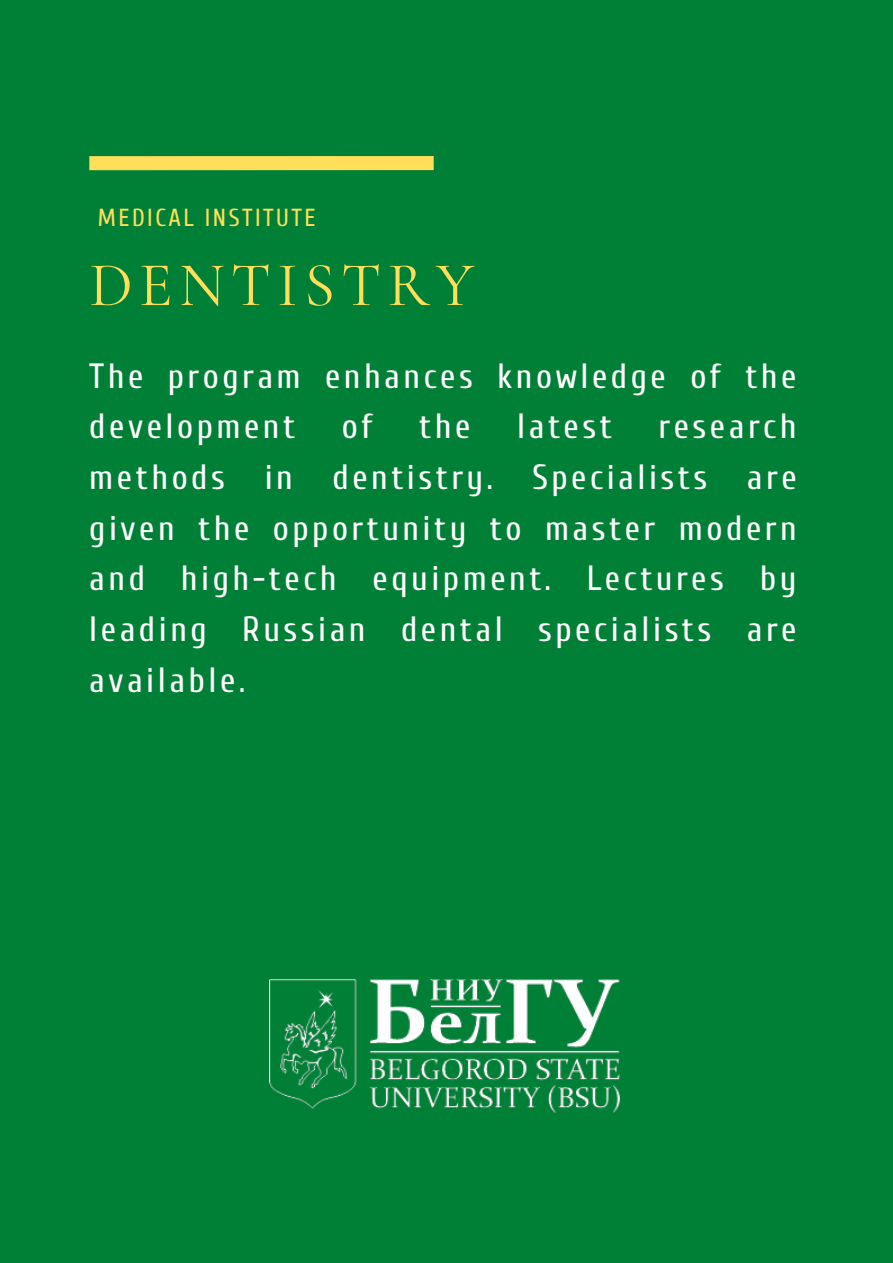
<style>
.page{position:relative;width:893px;height:1263px;background:#008037}
.page>*{position:absolute;margin:0;border:0;box-sizing:border-box;transform-origin:0 0}
.t1{font:62.78px "Cormorant SC";letter-spacing:.1em;color:#ffde59}
.t2{font:34.95px/50.6px "Cuprum";letter-spacing:.1em;color:#fff}
.t3{font:24.53px "Cuprum";letter-spacing:.1em;color:#ffde59}
</style>
<div class="page">
<div style="left:89px;top:156px;width:345px;height:14px;background:#ffde59"></div>
<img style="left:269px;top:979px;width:351px;height:134px">
<p class="t3" style="left:98px;top:204px;width:219px">MEDICAL INSTITUTE</p>
<h1 class="t1" style="left:89px;top:247px;width:386px">DENTISTRY</h1>
<p class="t2" style="left:89px;top:351px;width:709px">The program enhances knowledge of the development</p>
<p class="t2" style="left:89px;top:402px;width:709px;text-align:justify;text-indent:569px">research methods in dentistry. Specialists are given the opportunity to master modern and high-tech equipment. Lectures by leading Russian dental specialists are available.</p>
<p class="t2" style="left:342px;top:402px;width:32px">of</p>
<p class="t2" style="left:419px;top:402px;width:53px">the</p>
<p class="t2" style="left:517px;top:402px;width:96px">latest</p>
</div>
